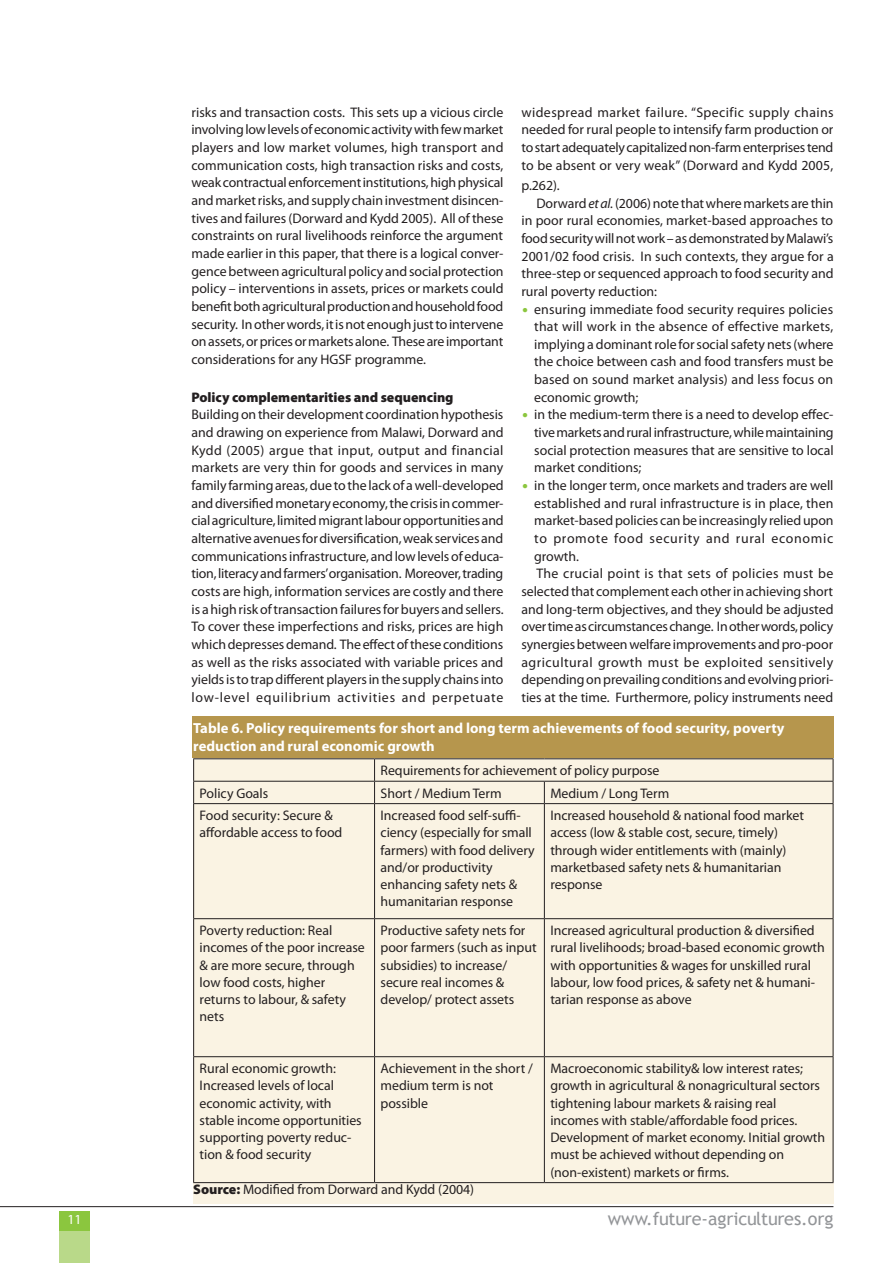
<style>
.page{position:relative;width:893px;height:1263px;background:#fff}
.page>*{position:absolute;margin:0;border:0;box-sizing:border-box;transform-origin:0 0}
.t1{font:18px "Trebuchet MS";letter-spacing:-.015em;color:#939598}
.Myriad_pull_quote{font:700 14.7px/18px "Myriad Pro";color:#fff}
.Myriad_Body_PB_no_In{font:13.8px/17.2px "Myriad Pro";letter-spacing:-.005em;color:#231f20}
.Myriad_body_PB{font:13.8px/17.7px "Myriad Pro";letter-spacing:-.005em;color:#231f20;text-align:justify}
.Treb_body_bulleted{font:13.8px/17.7px "Myriad Pro";color:#231f20;text-align:justify}
.Myriad_Body_PB_no_In-2{font:900 13.8px "Myriad Pro";letter-spacing:-.005em;color:#231f20}
.t2{font:13.8px "Myriad Pro";color:#fff}
.s1{font-style:italic}
.s2{font-family:"Trebuchet MS";font-weight:700;color:#8bc63e}
.s3{font-weight:900}
</style>
<div class="page">
<hr style="left:0;top:1206px;width:833px;height:1px;background:#231f20">
<div style="left:60px;top:1211px;width:30px;height:19px;background:#8bc63e"></div>
<div style="left:60px;top:1231px;width:30px;height:32px;background:#b9d989"></div>
<div style="left:192px;top:717px;width:641px;height:41px;background:#b6964d"></div>
<div style="left:193px;top:758px;width:640px;height:445px;background:#faf3e3"></div>
<svg style="left:194px;top:759px;width:639px;height:423px"></svg>
<hr style="left:193px;top:781px;width:182px;height:1px;background:#231f20">
<hr style="left:375px;top:781px;width:169px;height:1px;background:#231f20">
<svg style="left:374px;top:759px;width:1px;height:44px"></svg>
<hr style="left:544px;top:781px;width:289px;height:1px;background:#231f20">
<svg style="left:544px;top:781px;width:1px;height:22px"></svg>
<hr style="left:193px;top:803px;width:182px;height:1px;background:#231f20">
<hr style="left:375px;top:803px;width:169px;height:1px;background:#231f20">
<hr style="left:374px;top:804px;width:1px;height:114px;background:#231f20">
<hr style="left:544px;top:803px;width:289px;height:1px;background:#231f20">
<hr style="left:544px;top:804px;width:1px;height:114px;background:#231f20">
<hr style="left:193px;top:918px;width:182px;height:1px;background:#231f20">
<hr style="left:375px;top:918px;width:169px;height:1px;background:#231f20">
<hr style="left:374px;top:919px;width:1px;height:137px;background:#231f20">
<hr style="left:544px;top:918px;width:289px;height:1px;background:#231f20">
<hr style="left:544px;top:919px;width:1px;height:137px;background:#231f20">
<hr style="left:193px;top:1056px;width:182px;height:1px;background:#231f20">
<hr style="left:375px;top:1056px;width:169px;height:1px;background:#231f20">
<hr style="left:374px;top:1057px;width:1px;height:125px;background:#231f20">
<hr style="left:544px;top:1056px;width:289px;height:1px;background:#231f20">
<hr style="left:544px;top:1057px;width:1px;height:125px;background:#231f20">
<hr style="left:193px;top:758px;width:182px;height:1px;background:#231f20">
<hr style="left:375px;top:758px;width:169px;height:1px;background:#231f20">
<hr style="left:544px;top:758px;width:289px;height:1px;background:#231f20">
<svg style="left:193px;top:759px;width:1px;height:44px"></svg>
<svg style="left:833px;top:759px;width:1px;height:44px"></svg>
<hr style="left:193px;top:804px;width:1px;height:114px;background:#231f20">
<hr style="left:833px;top:804px;width:1px;height:114px;background:#231f20">
<hr style="left:193px;top:919px;width:1px;height:137px;background:#231f20">
<hr style="left:833px;top:919px;width:1px;height:137px;background:#231f20">
<hr style="left:193px;top:1057px;width:1px;height:125px;background:#231f20">
<hr style="left:833px;top:1057px;width:1px;height:125px;background:#231f20">
<hr style="left:193px;top:1182px;width:182px;height:1px;background:#231f20">
<hr style="left:375px;top:1182px;width:169px;height:1px;background:#231f20">
<hr style="left:544px;top:1182px;width:289px;height:1px;background:#231f20">
<p class="Myriad_Body_PB_no_In" style="left:521px;top:103px;width:314px;line-height:17.7px;text-align:justify">widespread market failure. “Specific supply chains needed for rural people to intensify farm production or to start adequately capitalized non-farm enterprises tend to be absent or very weak” (Dorward and Kydd 2005,</p>
<p class="Myriad_Body_PB_no_In" style="left:521px;top:176px;width:40px">p.262).</p>
<p class="Myriad_body_PB" style="left:521px;top:194px;width:314px;text-indent:15px">Dorward <span class="s1">etal.</span> (2006) note that where markets are thin in poor rural economies, market-based approaches to food security will not work – as demonstrated by Malawi’s 2001/02 food crisis. In such contexts, they argue for a three-step or sequenced approach to food security and rural poverty reduction:</p>
<p class="Treb_body_bulleted" style="left:534px;top:300px;width:301px;text-indent:-13px"><span class="s2">•</span> ensuring immediate food security requires policies that will work in the absence of effective markets, implying a dominant role for social safety nets (where the choice between cash and food transfers must be based on sound market analysis) and less focus on economic growth;</p>
<p class="Treb_body_bulleted" style="left:534px;top:406px;width:301px;text-indent:-13px"><span class="s2">•</span> in the medium-term there is a need to develop effec&shy;tive markets and rural infrastructure, while maintaining social protection measures that are sensitive to local market conditions;</p>
<p class="Treb_body_bulleted" style="left:534px;top:476px;width:301px;text-indent:-13px"><span class="s2">•</span> in the longer term, once markets and traders are well established and rural infrastructure is in place, then market-based policies can be increasingly relied upon to promote food security and rural economic growth.</p>
<p class="Myriad_body_PB" style="left:521px;top:565px;width:313px;text-indent:15px">The crucial point is that sets of policies must be selected that complement each other in achieving short and long-term objectives, and they should be adjusted over time as circumstances change. In other words, policy synergies between welfare improvements and pro-poor agricultural growth must be exploited sensitively depending on prevailing conditions and evolving priori&shy;ties at the time. Furthermore, policy instruments need</p>
<p class="Myriad_pull_quote" style="left:193px;top:719px;width:593px">Table 6. Policy requirements for short and long term achievements of food security, poverty reduction and rural economic growth</p>
<p class="Myriad_Body_PB_no_In" style="left:381px;top:762px;width:280px">Requirements for achievement of policy purpose</p>
<p class="Myriad_Body_PB_no_In" style="left:200px;top:784px;width:70px">Policy Goals</p>
<p class="Myriad_Body_PB_no_In" style="left:381px;top:784px;width:123px">Short / Medium Term</p>
<p class="Myriad_Body_PB_no_In" style="left:550px;top:784px;width:120px">Medium / Long Term</p>
<p class="Myriad_Body_PB_no_In" style="left:200px;top:806px;width:144px">Food security: Secure &amp; affordable access to food</p>
<p class="Myriad_Body_PB_no_In" style="left:381px;top:806px;width:156px">Increased food self-suffi&shy;ciency (especially for small farmers) with food delivery and/or productivity enhancing safety nets &amp; humanitarian response</p>
<p class="Myriad_Body_PB_no_In" style="left:550px;top:806px;width:255px">Increased household &amp; national food market access (low &amp; stable cost, secure, timely) through wider entitlements with (mainly) marketbased safety nets &amp; humanitarian response</p>
<p class="Myriad_Body_PB_no_In" style="left:200px;top:922px;width:167px">Poverty reduction: Real incomes of the poor increase &amp; are more secure, through low food costs, higher returns to labour, &amp; safety nets</p>
<p class="Myriad_Body_PB_no_In" style="left:381px;top:922px;width:158px">Productive safety nets for poor farmers (such as input subsidies) to increase/ secure real incomes &amp; develop/ protect assets</p>
<p class="Myriad_Body_PB_no_In" style="left:550px;top:922px;width:276px">Increased agricultural production &amp; diversified rural livelihoods; broad-based economic growth with opportunities &amp; wages for unskilled rural labour, low food prices, &amp; safety net &amp; humani&shy;tarian response as above</p>
<p class="Myriad_body_PB" style="left:192px;top:103px;width:314px">risks and transaction costs. This sets up a vicious circle involving low levels of economic activity with few market players and low market volumes, high transport and communication costs, high transaction risks and costs, weak contractual enforcement institutions, high physical and market risks, and supply chain investment disincen&shy;tives and failures (Dorward and Kydd 2005). All of these constraints on rural livelihoods reinforce the argument made earlier in this paper, that there is a logical conver&shy;gence between agricultural policy and social protection policy – interventions in assets, prices or markets could benefit both agricultural production and household food security. In other words, it is not enough just to intervene on assets, or prices or markets alone. These are important considerations for any HGSF programme.</p>
<p class="Myriad_Body_PB_no_In-2" style="left:192px;top:388px;width:264px">Policy complementarities and sequencing</p>
<p class="Myriad_Body_PB_no_In" style="left:192px;top:406px;width:314px;line-height:17.7px;text-align:justify">Building on their development coordination hypothesis and drawing on experience from Malawi, Dorward and Kydd (2005) argue that input, output and financial markets are very thin for goods and services in many family farming areas, due to the lack of a well-developed and diversified monetary economy, the crisis in commer&shy;cial agriculture, limited migrant labour opportunities and alternative avenues for diversification, weak services and communications infrastructure, and low levels of educa&shy;tion, literacy and farmers’organisation. Moreover, trading costs are high, information services are costly and there is a high risk of transaction failures for buyers and sellers.<br>To cover these imperfections and risks, prices are high which depresses demand. The effect of these conditions as well as the risks associated with variable prices and yields is to trap different players in the supply chains into low-level equilibrium activities and perpetuate</p>
<p class="Myriad_Body_PB_no_In" style="left:200px;top:1060px;width:164px">Rural economic growth:<br>Increased levels of local economic activity, with stable income opportunities supporting poverty reduc&shy;tion &amp; food security</p>
<p class="Myriad_Body_PB_no_In" style="left:381px;top:1060px;width:154px">Achievement in the short / medium term is not possible</p>
<p class="Myriad_Body_PB_no_In" style="left:550px;top:1060px;width:276px">Macroeconomic stability&amp; low interest rates; growth in agricultural &amp; nonagricultural sectors tightening labour markets &amp; raising real incomes with stable/affordable food prices.<br>Development of market economy. Initial growth must be achieved without depending on (non-existent) markets or firms.</p>
<p class="Myriad_Body_PB_no_In" style="left:193px;top:1181px;width:282px"><span class="s3">Source:</span> Modified from Dorward and Kydd (2004)</p>
<p class="t2" style="left:67px;top:1211px;width:16px">11</p>
<h1 class="t1" style="left:608px;top:1208px;width:227px">www.future-agricultures.org</h1>
</div>
